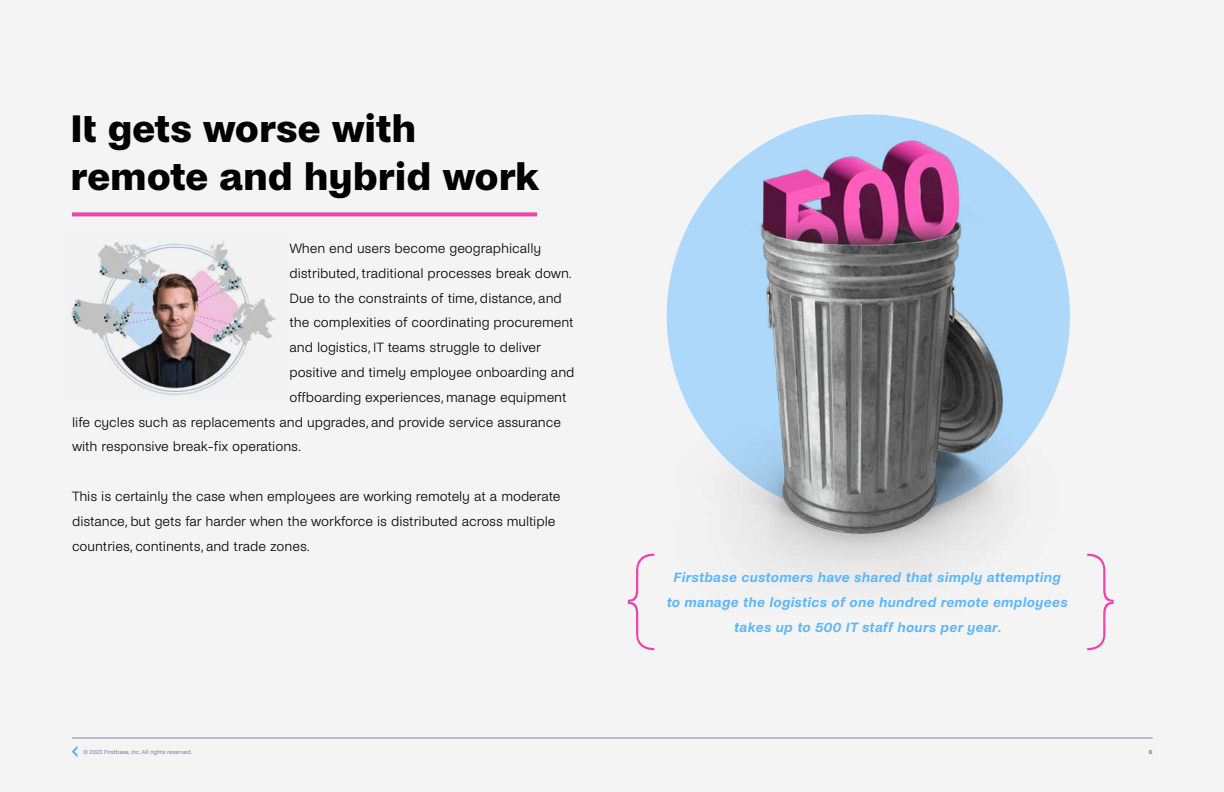
<style>
.page{position:relative;width:1224px;height:792px;background:#f4f4f4}
.page>*{position:absolute;margin:0;border:0;box-sizing:border-box;transform-origin:0 0}
.t1{font:700 40px/48px "Noi Grotesk";letter-spacing:-.005em;color:#000}
.t2{font:300 14px/24.8px "Noi Grotesk";color:#000}
.t3{font:italic 600 14px/24.8px "Noi Grotesk";letter-spacing:.02em;color:#5cb5fc;text-align:center}
.t4{font:6px "Noi Grotesk";letter-spacing:-.005em;color:#74889d}
.t5{font:700 6px "Noi Grotesk";color:#74889d}
</style>
<div class="page">
<img style="left:627px;top:114px;width:463px;height:537px">
<svg style="left:72px;top:212px;width:465px;height:4px;fill:#ef42ae"></svg>
<hr style="left:72px;top:738px;width:1081px;height:1px;background:#74889d">
<svg style="left:72px;top:746px;width:5px;height:11px"></svg>
<svg style="left:1087px;top:553px;width:27px;height:97px"></svg>
<svg style="left:628px;top:553px;width:26px;height:97px"></svg>
<img style="left:71px;top:241px;width:205px;height:154px">
<h1 class="t1" style="left:71px;top:105px;width:471px">It gets worse with remote and hybrid work</h1>
<p class="t2" style="left:289px;top:236px;width:253px">When end users become geographically</p>
<p class="t2" style="left:289px;top:261px;width:284px">distributed, traditional processes break down.</p>
<p class="t2" style="left:289px;top:286px;width:274px">Due to the constraints of time, distance, and</p>
<p class="t2" style="left:289px;top:311px;width:286px">the complexities of coordinating procurement</p>
<p class="t2" style="left:289px;top:336px;width:253px">and logistics, IT teams struggle to deliver</p>
<p class="t2" style="left:289px;top:360px;width:287px">positive and timely employee onboarding and</p>
<p class="t2" style="left:289px;top:385px;width:279px">offboarding experiences, manage equipment</p>
<p class="t2" style="left:72px;top:410px;width:491px">life cycles such as replacements and upgrades, and provide service assurance</p>
<p class="t2" style="left:72px;top:435px;width:231px">with responsive break-fix operations.</p>
<p class="t2" style="left:72px;top:484px;width:490px">This is certainly the case when employees are working remotely at a moderate distance, but gets far harder when the workforce is distributed across multiple countries, continents, and trade zones.</p>
<p class="t3" style="left:667px;top:565px;width:403px">Firstbase customers have shared that simply attempting to manage the logistics of one hundred remote employees takes up to 500 IT staff hours per year.</p>
<p class="t4" style="left:84px;top:749px;width:110px">© 2023 Firstbase, Inc. All rights reserved.</p>
<p class="t5" style="left:1149px;top:748px;width:5px">6</p>
</div>
